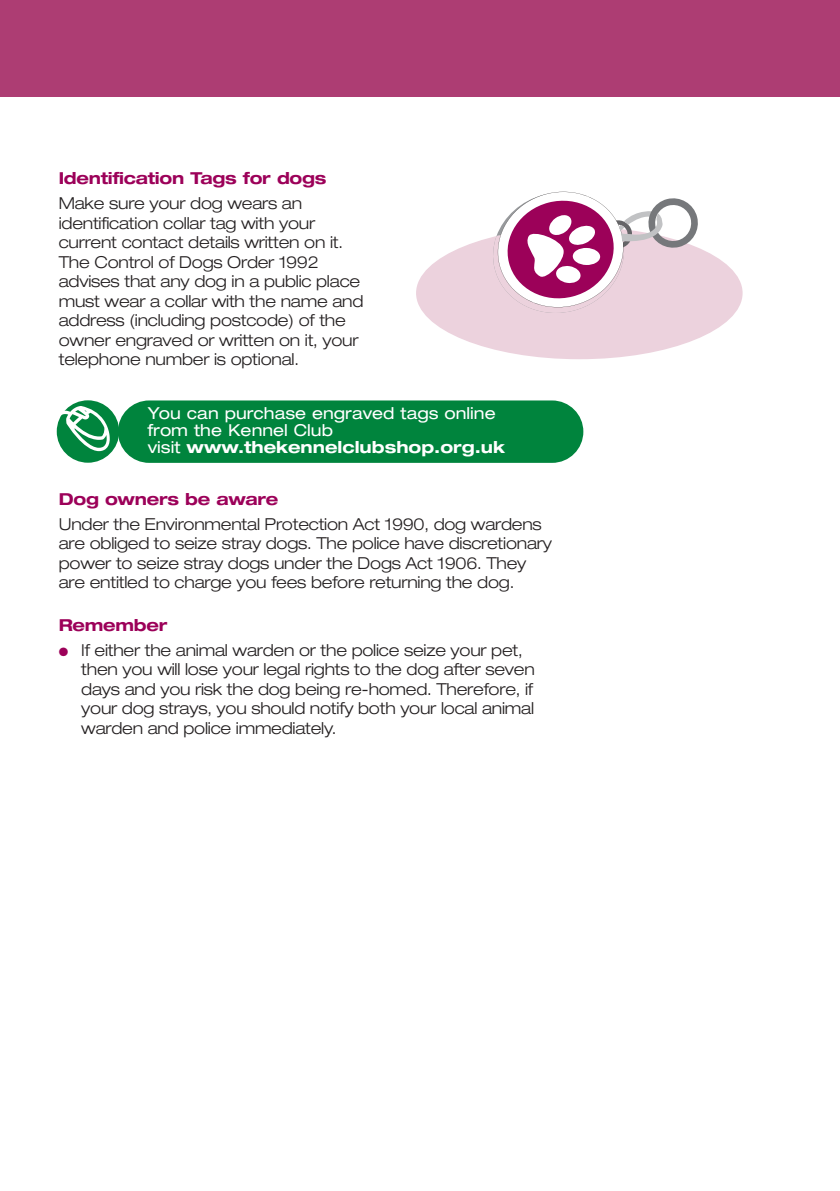
<style>
.page{position:relative;width:840px;height:1191px;background:#fff}
.page>*{position:absolute;margin:0;border:0;box-sizing:border-box;transform-origin:0 0}
.t1{font:300 expanded 16.4px/19.4px "Helvetica Neue LT Std";letter-spacing:-.015em;color:#231f20}
.t2{font:expanded 16.4px/17px "Helvetica Neue LT Std";color:#fff}
.t3{font:700 expanded 16.4px "Helvetica Neue LT Std";letter-spacing:-.015em;color:#9c0159}
.s1{font-weight:700}
.s2{color:#9c0159}
</style>
<div class="page">
<div style="left:0;top:0;width:839px;height:96px;background:#ad3d73"></div>
<div style="left:416px;top:227px;width:326px;height:132px;background:#ecd2dd;border-radius:50%"></div>
<svg style="left:491px;top:191px;width:209px;height:122px"></svg>
<div style="left:57px;top:400px;width:62px;height:63px;background:#00843d;border-radius:50%"></div>
<svg style="left:58px;top:406px;width:52px;height:45px"></svg>
<div style="left:118px;top:400px;width:465px;height:63px;background:#00843d;border-radius:31px"></div>
<p class="t3" style="left:59px;top:172px;width:269px">Identification Tags for dogs</p>
<p class="t1" style="left:59px;top:195px;width:306px">Make sure your dog wears an identification collar tag with your current contact details written on it.<br>The Control of Dogs Order 1992 advises that any dog in a public place must wear a collar with the name and address (including postcode) of the owner engraved or written on it, your telephone number is optional.</p>
<p class="t2" style="left:148px;top:406px;width:358px">You can purchase engraved tags online from the Kennel Club<br>visit <span class="s1">www.thekennelclubshop.org.uk</span></p>
<p class="t3" style="left:59px;top:493px;width:221px">Dog owners be aware</p>
<p class="t1" style="left:59px;top:516px;width:494px">Under the Environmental Protection Act 1990, dog wardens are obliged to seize stray dogs. The police have discretionary power to seize stray dogs under the Dogs Act 1906. They are entitled to charge you fees before returning the dog.</p>
<p class="t3" style="left:59px;top:619px;width:110px">Remember</p>
<p class="t1" style="left:81px;top:642px;width:455px;text-indent:-22px"><span class="s2">●</span> If either the animal warden or the police seize your pet, then you will lose your legal rights to the dog after seven days and you risk the dog being re-homed. Therefore, if your dog strays, you should notify both your local animal warden and police immediately.</p>
</div>
